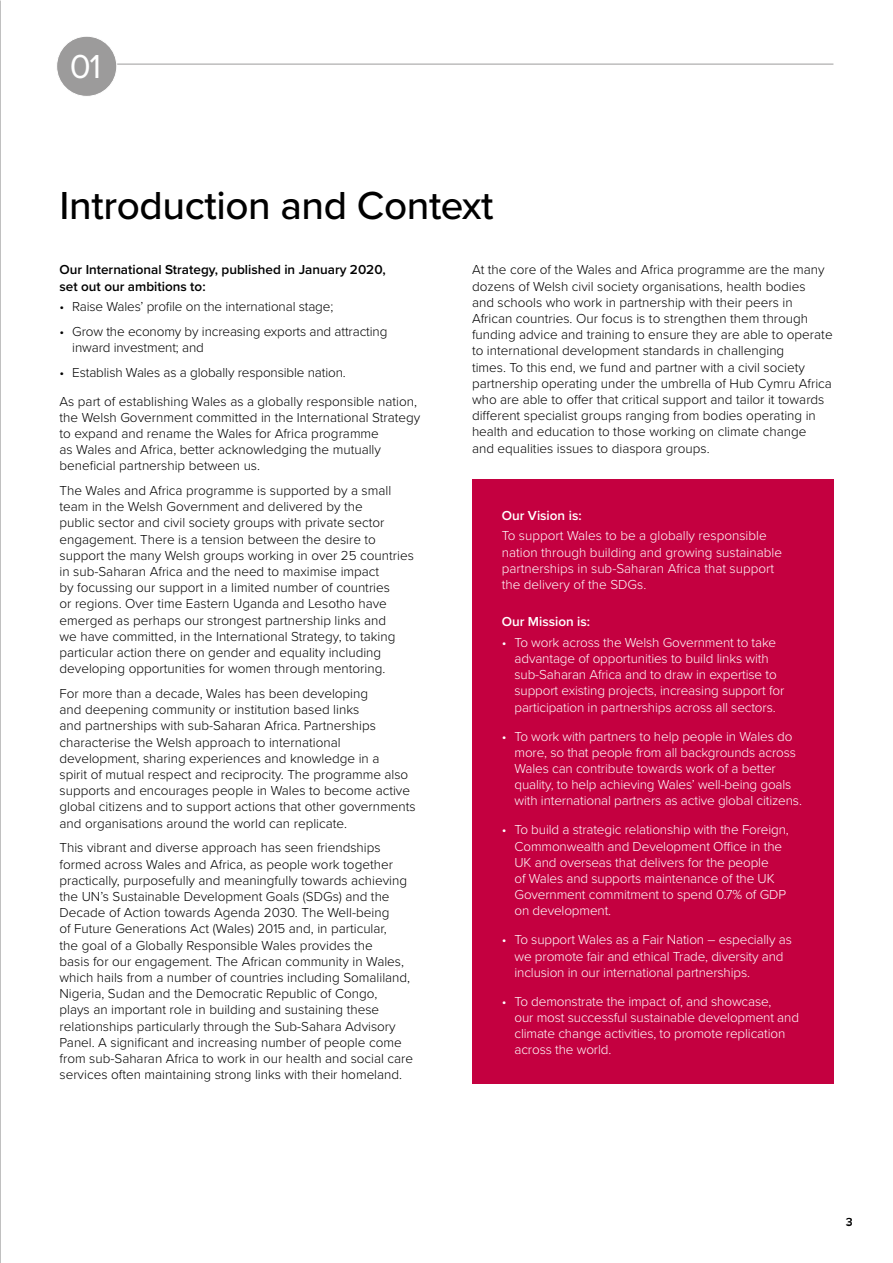
<style>
.page{position:relative;width:893px;height:1263px;background:#fff}
.page>*{position:absolute;margin:0;border:0;box-sizing:border-box;transform-origin:0 0}
.Intro_Big_Black{font:500 40.5px "Proxima Nova";letter-spacing:-.01em;color:#000}
.Intro_Big_White{font:34.5px "Proxima Nova";color:#fff}
.VG_Body_Black{font:300 13.5px/16.2px "Proxima Nova";color:#000}
.last_bullet_in_red_b{font:300 13.5px/16.2px "Proxima Nova";letter-spacing:-.01em;color:#fff}
.VG_Body_Black-2{font:300 13.5px/16.2px "Proxima Nova";color:#fff}
.VG_Black_Bullets{font:300 13.5px/16.2px "Proxima Nova";letter-spacing:-.01em;color:#000}
.BBB{font:600 13.5px/16.2px "Proxima Nova";color:#000}
.VG_Last_Bullet_Black{font:300 13.5px "Proxima Nova";letter-spacing:-.01em;color:#000}
.BBB-2{font:600 13.5px "Proxima Nova";color:#fff}
.Intro_Big_Black-2{font:500 12px "Proxima Nova";color:#000}
.t1{font:300 10.5px "Proxima Nova";color:#000}
</style>
<div class="page">
<hr style="left:61px;top:64px;width:772px;height:1px;background:#9c9b9b">
<div style="left:57px;top:36px;width:60px;height:60px;background:#9c9b9b;border-radius:50%"></div>
<div style="left:56px;top:36px;width:61px;height:61px;border:1px solid #fff;border-radius:50%"></div>
<div style="left:472px;top:479px;width:361px;height:605px;background:#c40040"></div>
<h1 class="Intro_Big_White" style="left:70px;top:41px;width:33px">01</h1>
<h1 class="Intro_Big_Black" style="left:60px;top:175px;width:436px">Introduction and Context</h1>
<p class="BBB" style="left:60px;top:261px;width:328px">Our International Strategy, published in January 2020, set out our ambitions to:</p>
<p class="VG_Black_Bullets" style="left:60px;top:298px;width:275px">• Raise Wales’ profile on the international stage;</p>
<p class="VG_Black_Bullets" style="left:72px;top:322px;width:317px;text-indent:-13px">• Grow the economy by increasing exports and attracting inward investment; and</p>
<p class="VG_Last_Bullet_Black" style="left:60px;top:362px;width:288px">• Establish Wales as a globally responsible nation.</p>
<p class="VG_Body_Black" style="left:60px;top:392px;width:362px">As part of establishing Wales as a globally responsible nation, the Welsh Government committed in the International Strategy to expand and rename the Wales for Africa programme<br>as Wales and Africa, better acknowledging the mutually beneficial partnership between us.</p>
<p class="VG_Body_Black" style="left:60px;top:482px;width:356px">The Wales and Africa programme is supported by a small team in the Welsh Government and delivered by the<br>public sector and civil society groups with private sector engagement. There is a tension between the desire to support the many Welsh groups working in over 25 countries in sub-Saharan Africa and the need to maximise impact<br>by focussing our support in a limited number of countries<br>or regions. Over time Eastern Uganda and Lesotho have emerged as perhaps our strongest partnership links and<br>we have committed, in the International Strategy, to taking particular action there on gender and equality including developing opportunities for women through mentoring.</p>
<p class="VG_Body_Black" style="left:60px;top:685px;width:358px">For more than a decade, Wales has been developing<br>and deepening community or institution based links<br>and partnerships with sub-Saharan Africa. Partnerships characterise the Welsh approach to international development, sharing experiences and knowledge in a<br>spirit of mutual respect and reciprocity. The programme also supports and encourages people in Wales to become active global citizens and to support actions that other governments and organisations around the world can replicate.</p>
<p class="VG_Body_Black" style="left:60px;top:839px;width:355px">This vibrant and diverse approach has seen friendships formed across Wales and Africa, as people work together practically, purposefully and meaningfully towards achieving the UN’s Sustainable Development Goals (SDGs) and the Decade of Action towards Agenda 2030. The Well-being<br>of Future Generations Act (Wales) 2015 and, in particular,<br>the goal of a Globally Responsible Wales provides the<br>basis for our engagement. The African community in Wales, which hails from a number of countries including Somaliland, Nigeria, Sudan and the Democratic Republic of Congo,<br>plays an important role in building and sustaining these relationships particularly through the Sub-Sahara Advisory Panel. A significant and increasing number of people come from sub-Saharan Africa to work in our health and social care services often maintaining strong links with their homeland.</p>
<p class="VG_Body_Black" style="left:472px;top:261px;width:362px">At the core of the Wales and Africa programme are the many dozens of Welsh civil society organisations, health bodies<br>and schools who work in partnership with their peers in African countries. Our focus is to strengthen them through funding advice and training to ensure they are able to operate to international development standards in challenging<br>times. To this end, we fund and partner with a civil society partnership operating under the umbrella of Hub Cymru Africa who are able to offer that critical support and tailor it towards different specialist groups ranging from bodies operating in health and education to those working on climate change<br>and equalities issues to diaspora groups.</p>
<p class="BBB-2" style="left:502px;top:505px;width:81px">Our Vision is:</p>
<p class="VG_Body_Black-2" style="left:502px;top:527px;width:282px">To support Wales to be a globally responsible nation through building and growing sustainable partnerships in sub-Saharan Africa that support the delivery of the SDGs.</p>
<p class="BBB-2" style="left:502px;top:612px;width:90px">Our Mission is:</p>
<p class="last_bullet_in_red_b" style="left:514px;top:633px;width:271px;text-indent:-13px">• To work across the Welsh Government to take advantage of opportunities to build links with sub-Saharan Africa and to draw in expertise to support existing projects, increasing support for participation in partnerships across all sectors.</p>
<p class="last_bullet_in_red_b" style="left:514px;top:727px;width:289px;text-indent:-13px">• To work with partners to help people in Wales do more, so that people from all backgrounds across Wales can contribute towards work of a better quality, to help achieving Wales’ well-being goals with international partners as active global citizens.</p>
<p class="last_bullet_in_red_b" style="left:514px;top:821px;width:276px;text-indent:-13px">• To build a strategic relationship with the Foreign, Commonwealth and Development Office in the UK and overseas that delivers for the people<br>of Wales and supports maintenance of the UK Government commitment to spend 0.7% of GDP on development.</p>
<p class="last_bullet_in_red_b" style="left:514px;top:931px;width:279px;text-indent:-13px">• To support Wales as a Fair Nation – especially as we promote fair and ethical Trade, diversity and inclusion in our international partnerships.</p>
<p class="last_bullet_in_red_b" style="left:514px;top:992px;width:286px;text-indent:-13px">• To demonstrate the impact of, and showcase,<br>our most successful sustainable development and climate change activities, to promote replication across the world.</p>
<p class="t1" style="left:847px;top:1213px;width:7px">3</p>
<h1 class="Intro_Big_Black-2" style="left:846px;top:1213px;width:8px">3</h1>
</div>
